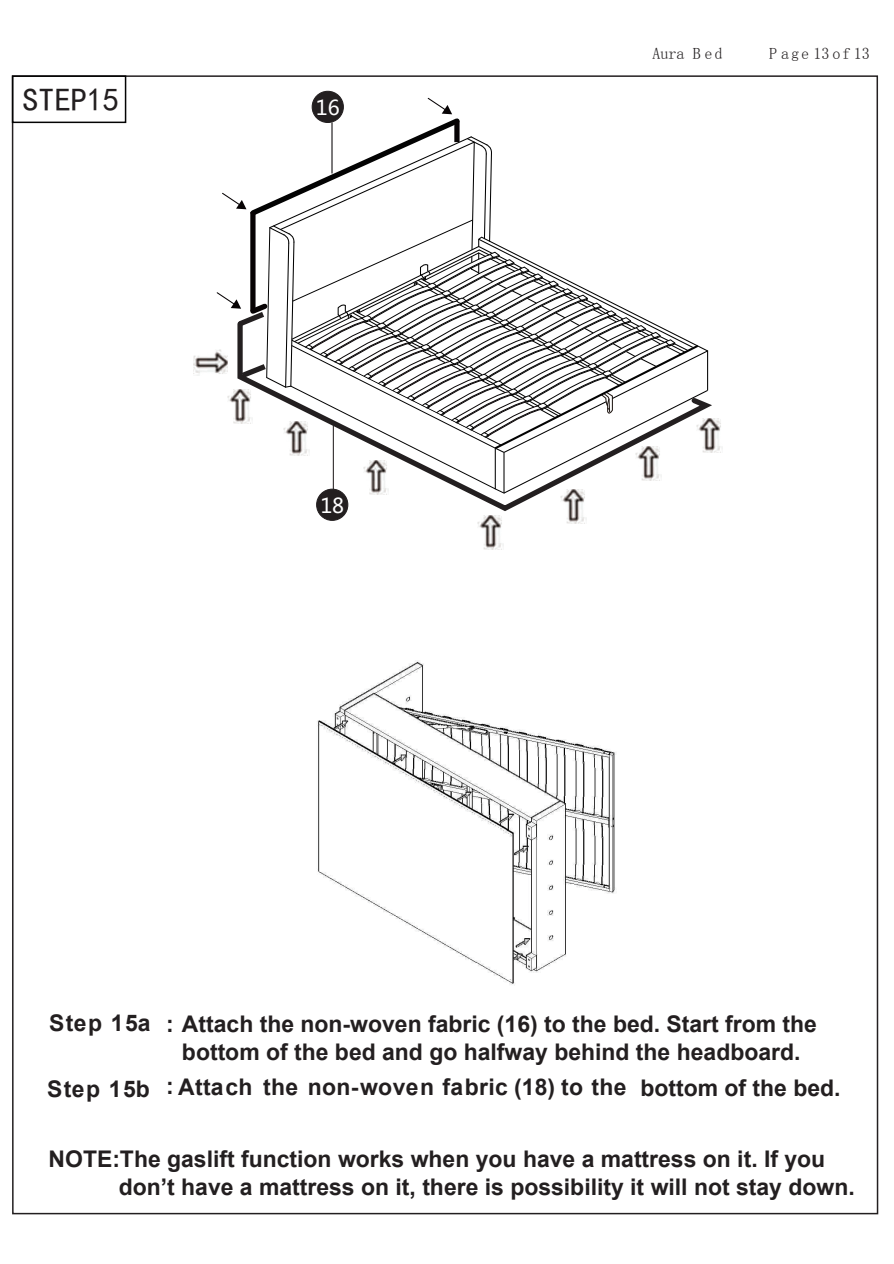
<style>
.page{position:relative;width:894px;height:1264px;background:#fff}
.page>*{position:absolute;margin:0;border:0;box-sizing:border-box;transform-origin:0 0}
.t1{font:32.25px "Sim Hei";color:#231f20}
.t2{font:700 22.95px/27.5px "Arial";color:#231f20}
.t3{font:20.4px "Microsoft Ya Hei";color:#fff}
.t4{font:16.05px "Arimo G Bpc EUC H";letter-spacing:.125em;color:#231f20}
</style>
<div class="page">
<img style="left:477px;top:515px;width:26px;height:34px">
<img style="left:566px;top:514px;width:20px;height:9px">
<img style="left:718px;top:418px;width:4px;height:33px">
<img style="left:193px;top:352px;width:23px;height:23px">
<svg style="left:316px;top:404px;width:402px;height:110px"></svg>
<div style="left:316px;top:489px;width:32px;height:31px;background:#231f20;border-radius:50%"></div>
<div style="left:316px;top:488px;width:32px;height:33px;border:1px solid #231f20;border-radius:50%"></div>
<div style="left:312px;top:91px;width:31px;height:31px;background:#231f20;border-radius:50%"></div>
<div style="left:311px;top:91px;width:33px;height:32px;border:1px solid #231f20;border-radius:50%"></div>
<img style="left:317px;top:660px;width:299px;height:325px">
<svg style="left:216px;top:97px;width:493px;height:397px"></svg>
<div style="left:12px;top:75px;width:114px;height:48px;border:2px solid #030303"></div>
<h1 class="t1" style="left:22px;top:83px;width:98px">STEP15</h1>
<p class="t3" style="left:316px;top:94px;width:25px">16</p>
<p class="t3" style="left:320px;top:492px;width:25px">18</p>
<p class="t4" style="left:652px;top:45px;width:72px">Aura B ed</p>
<p class="t4" style="left:769px;top:45px;width:102px">P age 13of13</p>
<p class="t2" style="left:49px;top:1009px;width:103px">Step 15a</p>
<p class="t2" style="left:47px;top:1075px;width:104px">Step 15b</p>
<p class="t2" style="left:166px;top:1010px;width:652px">: Attach the non-woven fabric (16) to the bed. Start from the</p>
<p class="t2" style="left:182px;top:1038px;width:619px">bottom of the bed and go halfway behind the headboard.</p>
<p class="t2" style="left:166px;top:1074px;width:675px">: Attach the non-woven fabric (18) to the bottom of the bed.</p>
<p class="t2" style="left:119px;top:1145px;width:737px;text-indent:-70px">NOTE:The gaslift function works when you have a mattress on it. If you don’t have a mattress on it, there is possibility it will not stay down.</p>
</div>
